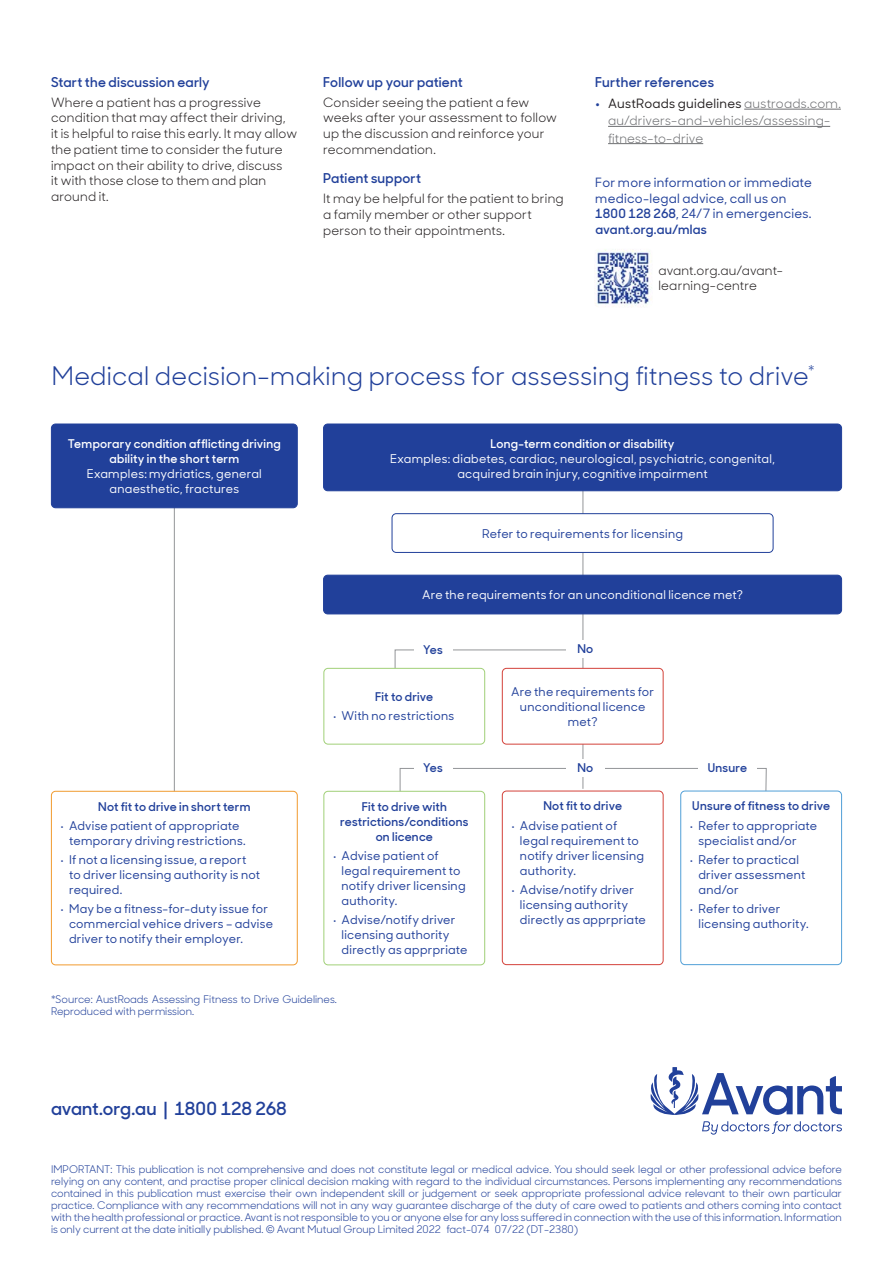
<style>
.page{position:relative;width:893px;height:1263px;background:#fff}
.page>*{position:absolute;margin:0;border:0;box-sizing:border-box;transform-origin:0 0}
.t1{font:25.5px "Sharp Sans Display No 1";letter-spacing:.01em;color:#21409a}
.t2{font:600 18px "Sharp Sans Display No 1";letter-spacing:-.005em;color:#21409a}
.t3{font:600 13.5px "Sharp Sans Display No 1";letter-spacing:.015em;color:#21409a}
.t4{font:12.75px/15.8px "Sharp Sans Display No 1";letter-spacing:.015em;color:#231f20}
.t5{font:500 12.75px/15.8px "Sharp Sans Display No 1";letter-spacing:.02em;color:#21409a}
.t6{font:12.75px/17.2px "Sharp Sans Display No 1";letter-spacing:.02em;color:#6d6e71}
.t7{font:500 12px/15px "Sharp Sans Display No 1";letter-spacing:.02em;color:#21409a}
.t8{font:500 12px/15px "Sharp Sans Display No 1";letter-spacing:.02em;color:#fff;text-align:center}
.t9{font:600 12px/15px "Sharp Sans Display No 1";letter-spacing:.015em;color:#21409a;text-align:center}
.t10{font:600 12px/15px "Sharp Sans Display No 1";letter-spacing:.02em;color:#fff;text-align:center}
.t11{font:10.5px/12px "Sharp Sans Display No 1";color:#21409a;text-align:justify}
.s1{font-weight:700;color:#21409a}
.s2{font-weight:500;color:#231f20}
.s3{font-weight:600}
</style>
<div class="page">
<hr style="left:744px;top:109px;width:97px;height:1px;background:#6d6e71">
<hr style="left:608px;top:126px;width:222px;height:1px;background:#6d6e71">
<hr style="left:608px;top:143px;width:95px;height:1px;background:#6d6e71">
<img style="left:595px;top:249px;width:57px;height:58px">
<svg style="left:650px;top:1067px;width:192px;height:67px"></svg>
<hr style="left:583px;top:477px;width:1px;height:312px;background:#939598">
<hr style="left:174px;top:477px;width:1px;height:327px;background:#939598">
<svg style="left:394px;top:649px;width:189px;height:76px"></svg>
<svg style="left:399px;top:768px;width:368px;height:56px"></svg>
<div style="left:414px;top:643px;width:38px;height:12px;background:#fff"></div>
<div style="left:414px;top:762px;width:38px;height:11px;background:#fff"></div>
<div style="left:698px;top:762px;width:59px;height:11px;background:#fff"></div>
<div style="left:566px;top:759px;width:38px;height:17px;background:#fff"></div>
<div style="left:566px;top:640px;width:38px;height:17px;background:#fff"></div>
<div style="left:324px;top:424px;width:518px;height:67px;background:#21409a;border-radius:4px"></div>
<div style="left:323px;top:424px;width:519px;height:67px;border:1px solid #21409a;border-radius:4px"></div>
<div style="left:51px;top:424px;width:246px;height:84px;background:#21409a;border-radius:4px"></div>
<div style="left:51px;top:424px;width:247px;height:84px;border:1px solid #21409a;border-radius:4px"></div>
<div style="left:392px;top:514px;width:381px;height:38px;background:#fff;border-radius:4px"></div>
<div style="left:392px;top:513px;width:381px;height:40px;border:1px solid #21409a;border-radius:4px"></div>
<div style="left:324px;top:575px;width:518px;height:39px;background:#21409a;border-radius:4px"></div>
<div style="left:323px;top:575px;width:519px;height:39px;border:1px solid #21409a;border-radius:4px"></div>
<div style="left:324px;top:668px;width:161px;height:76px;background:#fff;border-radius:4px"></div>
<div style="left:323px;top:668px;width:162px;height:76px;border:1px solid #a1d078;border-radius:4px"></div>
<div style="left:324px;top:791px;width:161px;height:174px;background:#fff;border-radius:4px"></div>
<div style="left:323px;top:791px;width:162px;height:174px;border:1px solid #a1d078;border-radius:4px"></div>
<div style="left:51px;top:791px;width:247px;height:174px;border:1px solid #f19b2f;border-radius:4px"></div>
<div style="left:502px;top:668px;width:161px;height:76px;background:#fff;border-radius:4px"></div>
<div style="left:502px;top:668px;width:161px;height:76px;border:1px solid #d3423a;border-radius:4px"></div>
<div style="left:502px;top:791px;width:161px;height:174px;background:#fff;border-radius:4px"></div>
<div style="left:502px;top:791px;width:161px;height:174px;border:1px solid #d3423a;border-radius:4px"></div>
<div style="left:681px;top:791px;width:161px;height:174px;background:#fff;border-radius:4px"></div>
<div style="left:680px;top:791px;width:162px;height:174px;border:1px solid #519fd7;border-radius:4px"></div>
<p class="t3" style="left:51px;top:71px;width:160px">Start the discussion early</p>
<p class="t4" style="left:51px;top:93px;width:248px">Where a patient has a progressive condition that may affect their driving,<br>it is helpful to raise this early. It may allow the patient time to consider the future impact on their ability to drive, discuss<br>it with those close to them and plan around it.</p>
<p class="t3" style="left:323px;top:71px;width:141px">Follow up your patient</p>
<p class="t4" style="left:323px;top:93px;width:235px">Consider seeing the patient a few weeks after your assessment to follow up the discussion and reinforce your recommendation.</p>
<p class="t3" style="left:323px;top:168px;width:99px">Patient support</p>
<p class="t4" style="left:323px;top:190px;width:242px">It may be helpful for the patient to bring a family member or other support person to their appointments.</p>
<p class="t3" style="left:595px;top:71px;width:120px">Further references</p>
<p class="t6" style="left:608px;top:94px;width:234px;text-indent:-13px"><span class="s1">•</span> <span class="s2">AustRoads guidelines</span> austroads.com. au/drivers-and-vehicles/assessing&shy;fitness-to-drive</p>
<p class="t5" style="left:595px;top:174px;width:218px">For more information or immediate medico-legal advice, call us on<br><span class="s3">1800 128 268</span>, 24/7 in emergencies. <span class="s3">avant.org.au/mlas</span></p>
<p class="t4" style="left:658px;top:261px;width:126px">avant.org.au/avant&shy;learning-centre</p>
<h1 class="t1" style="left:52px;top:355px;width:764px">Medical decision-making process for assessing fitness to drive<sup>*</sup></h1>
<p class="t10" style="left:68px;top:435px;width:214px">Temporary condition afflicting driving ability in the short term</p>
<p class="t8" style="left:87px;top:466px;width:177px">Examples: mydriatics, general anaesthetic, fractures</p>
<p class="t9" style="left:98px;top:798px;width:154px">Not fit to drive in short term</p>
<p class="t7" style="left:69px;top:818px;width:178px;text-indent:-9px">• Advise patient of appropriate temporary driving restrictions.</p>
<p class="t7" style="left:69px;top:852px;width:193px;text-indent:-9px">• If not a licensing issue, a report to driver licensing authority is not required.</p>
<p class="t7" style="left:69px;top:901px;width:205px;text-indent:-9px">• May be a fitness-for-duty issue for commercial vehice drivers – advise driver to notify their employer.</p>
<p class="t10" style="left:491px;top:435px;width:186px">Long-term condition or disability</p>
<p class="t8" style="left:390px;top:450px;width:386px">Examples: diabetes, cardiac, neurological, psychiatric, congenital, acquired brain injury, cognitive impairment</p>
<p class="t7" style="left:482px;top:525px;width:203px">Refer to requirements for licensing</p>
<p class="t8" style="left:422px;top:587px;width:322px">Are the requirements for an unconditional licence met?</p>
<p class="t9" style="left:423px;top:641px;width:21px">Yes</p>
<p class="t9" style="left:375px;top:688px;width:59px">Fit to drive</p>
<p class="t7" style="left:333px;top:708px;width:123px">• With no restrictions</p>
<p class="t9" style="left:577px;top:640px;width:17px">No</p>
<p class="t7" style="left:511px;top:683px;width:145px;text-align:center">Are the requirements for unconditional licence met?</p>
<p class="t9" style="left:423px;top:759px;width:21px">Yes</p>
<p class="t9" style="left:577px;top:759px;width:17px">No</p>
<p class="t9" style="left:708px;top:759px;width:41px">Unsure</p>
<p class="t9" style="left:340px;top:798px;width:130px">Fit to drive with restrictions/conditions on licence</p>
<p class="t7" style="left:342px;top:848px;width:126px;text-indent:-9px">• Advise patient of legal requirement to notify driver licensing authority.</p>
<p class="t7" style="left:342px;top:912px;width:128px;text-indent:-9px">• Advise/notify driver licensing authority directly as apprpriate</p>
<p class="t9" style="left:543px;top:798px;width:80px">Not fit to drive</p>
<p class="t7" style="left:520px;top:817px;width:126px;text-indent:-9px">• Advise patient of legal requirement to notify driver licensing authority.</p>
<p class="t7" style="left:520px;top:881px;width:128px;text-indent:-9px">• Advise/notify driver licensing authority directly as apprpriate</p>
<p class="t9" style="left:692px;top:798px;width:139px">Unsure of fitness to drive</p>
<p class="t7" style="left:698px;top:817px;width:120px;text-indent:-9px">• Refer to appropriate specialist and/or</p>
<p class="t7" style="left:698px;top:851px;width:108px;text-indent:-9px">• Refer to practical driver assessment and/or</p>
<p class="t7" style="left:698px;top:901px;width:112px;text-indent:-9px">• Refer to driver licensing authority.</p>
<p class="t11" style="left:51px;top:992px;width:287px">*Source: AustRoads Assessing Fitness to Drive Guidelines.<br>Reproduced with permission.</p>
<h2 class="t2" style="left:51px;top:1094px;width:237px">avant.org.au | 1800 128 268</h2>
<p class="t11" style="left:51px;top:1162px;width:792px">IMPORTANT: This publication is not comprehensive and does not constitute legal or medical advice. You should seek legal or other professional advice before relying on any content, and practise proper clinical decision making with regard to the individual circumstances. Persons implementing any recommendations contained in this publication must exercise their own independent skill or judgement or seek appropriate professional advice relevant to their own particular practice. Compliance with any recommendations will not in any way guarantee discharge of the duty of care owed to patients and others coming into contact with the health professional or practice. Avant is not responsible to you or anyone else for any loss suffered in connection with the use of this information. Information is only current at the date initially published. © Avant Mutual Group Limited 2022 fact-074 07/22 (DT-2380)</p>
</div>
